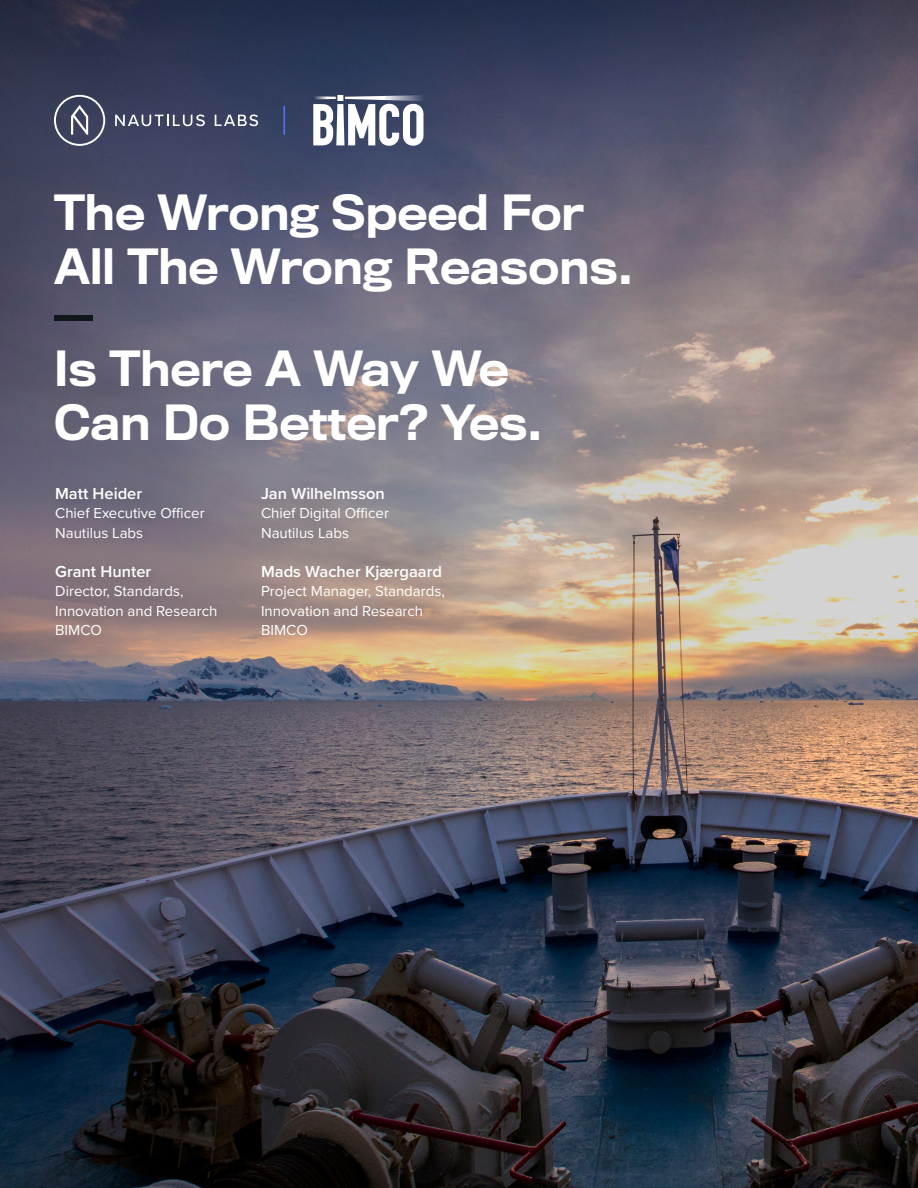
<style>
.page{position:relative;width:918px;height:1188px;background:#fff}
.page>*{position:absolute;margin:0;border:0;box-sizing:border-box;transform-origin:0 0}
.t1{font:500 45px/54px "Titling Gothic FB";color:#fff}
.t2{font:600 16.5px "Proxima Nova";color:#fff}
.t3{font:15px/19.5px "Proxima Nova";color:#fff}
</style>
<div class="page">
<img style="left:0;top:0;width:918px;height:1188px">
<svg style="left:54px;top:95px;width:51px;height:51px;background:#5d6278"></svg>
<svg style="left:115px;top:115px;width:90px;height:11px"></svg>
<svg style="left:215px;top:115px;width:43px;height:11px"></svg>
<svg style="left:313px;top:95px;width:111px;height:51px"></svg>
<div style="left:52px;top:483px;width:176px;height:164px;background:#231f20;opacity:.19"></div>
<div style="left:54px;top:316px;width:39px;height:5px;background:#0f171a"></div>
<svg style="left:284px;top:106px;width:1px;height:29px"></svg>
<p class="t1" style="left:54px;top:185px;width:580px">The Wrong Speed For<br>All The Wrong Reasons.</p>
<p class="t1" style="left:54px;top:341px;width:490px">Is There A Way We<br>Can Do Better? Yes.</p>
<p class="t2" style="left:55px;top:481px;width:88px">Matt Heider</p>
<p class="t3" style="left:55px;top:503px;width:151px">Chief Executive Officer<br>Nautilus Labs</p>
<p class="t2" style="left:55px;top:559px;width:98px">Grant Hunter</p>
<p class="t3" style="left:55px;top:581px;width:164px">Director, Standards,<br>Innovation and Research</p>
<p class="t3" style="left:55px;top:620px;width:48px">BIMCO</p>
<p class="t2" style="left:261px;top:481px;width:125px">Jan Wilhelmsson</p>
<p class="t3" style="left:261px;top:503px;width:129px">Chief Digital Officer<br>Nautilus Labs</p>
<p class="t2" style="left:261px;top:559px;width:183px">Mads Wacher Kjærgaard</p>
<p class="t3" style="left:261px;top:581px;width:185px">Project Manager, Standards,<br>Innovation and Research</p>
<p class="t3" style="left:261px;top:620px;width:48px">BIMCO</p>
</div>
